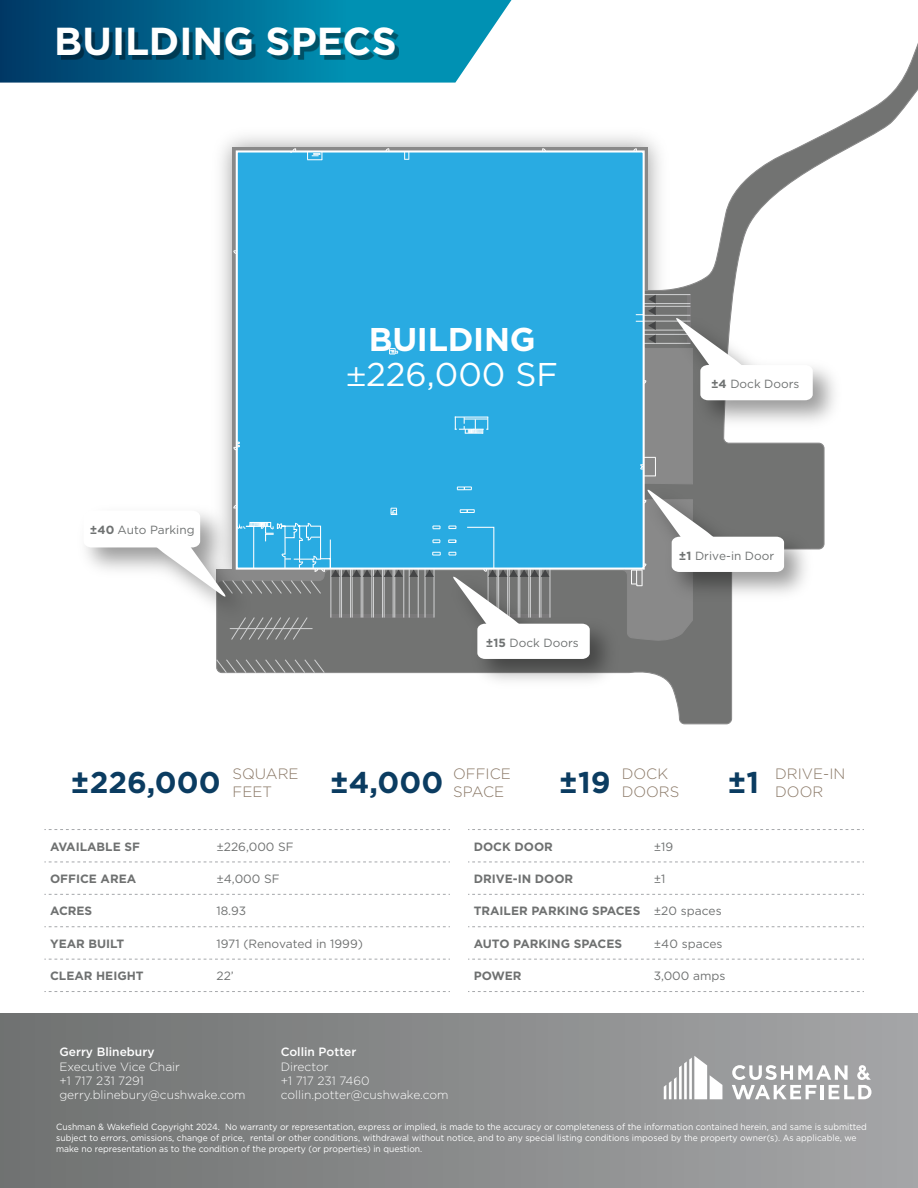
<style>
.page{position:relative;width:918px;height:1188px;background:#fff}
.page>*{position:absolute;margin:0;border:0;box-sizing:border-box;transform-origin:0 0}
.t1{font:700 39px "Gotham";color:#fff}
.t2{font:32.85px/35px "Gotham";color:#fff;text-align:center}
.t3{font:700 30px "Gotham";color:#0b3c61}
.t4{font:300 15px/18px "Gotham";color:#8a7866}
.t5{font:700 12px "Gotham";color:#6f7171}
.t6{font:300 12px/14.4px "Gotham";color:#fff}
.t7{font:12px "Gotham";color:#6f7171}
.t8{font:500 12px "Gotham";color:#fefefe}
.t9{font:11.85px "Gotham";color:#6f7272}
.t10{font:9px/10.8px "Gotham";color:#fff;scale:.95 1}
.s1{font-weight:700}
.s2{font-family:"Myriad Pro"}
.s3{font-weight:400}
</style>
<div class="page">
<svg style="left:216px;top:43px;width:702px;height:682px"></svg>
<hr style="left:331px;top:614px;width:103px;height:3px;background:#7b7a7b">
<hr style="left:687px;top:295px;width:3px;height:49px;background:#7b7a7b">
<hr style="left:331px;top:569px;width:1px;height:49px;background:#d2d3d4">
<hr style="left:340px;top:569px;width:1px;height:49px;background:#d2d3d4">
<hr style="left:341px;top:569px;width:1px;height:49px;background:#d2d3d4">
<hr style="left:350px;top:569px;width:1px;height:49px;background:#d2d3d4">
<hr style="left:352px;top:569px;width:1px;height:49px;background:#d2d3d4">
<hr style="left:361px;top:569px;width:1px;height:49px;background:#d2d3d4">
<hr style="left:363px;top:569px;width:1px;height:49px;background:#d2d3d4">
<hr style="left:372px;top:569px;width:1px;height:49px;background:#d2d3d4">
<hr style="left:373px;top:569px;width:1px;height:49px;background:#d2d3d4">
<hr style="left:382px;top:569px;width:1px;height:49px;background:#d2d3d4">
<hr style="left:384px;top:569px;width:1px;height:49px;background:#d2d3d4">
<hr style="left:393px;top:569px;width:1px;height:49px;background:#d2d3d4">
<hr style="left:395px;top:569px;width:1px;height:49px;background:#d2d3d4">
<hr style="left:404px;top:569px;width:1px;height:49px;background:#d2d3d4">
<hr style="left:409px;top:569px;width:1px;height:49px;background:#d2d3d4">
<hr style="left:418px;top:569px;width:1px;height:49px;background:#d2d3d4">
<hr style="left:425px;top:569px;width:1px;height:49px;background:#d2d3d4">
<hr style="left:434px;top:569px;width:1px;height:49px;background:#d2d3d4">
<hr style="left:642px;top:343px;width:48px;height:1px;background:#d2d3d4">
<hr style="left:642px;top:334px;width:48px;height:1px;background:#d2d3d4">
<hr style="left:642px;top:330px;width:48px;height:1px;background:#d2d3d4">
<hr style="left:642px;top:321px;width:48px;height:1px;background:#d2d3d4">
<hr style="left:642px;top:315px;width:48px;height:1px;background:#d2d3d4">
<hr style="left:642px;top:306px;width:48px;height:1px;background:#d2d3d4">
<hr style="left:642px;top:303px;width:48px;height:1px;background:#d2d3d4">
<hr style="left:642px;top:294px;width:48px;height:1px;background:#d2d3d4">
<svg style="left:216px;top:659px;width:109px;height:14px;background:#7f807f"></svg>
<hr style="left:230px;top:628px;width:83px;height:1px;background:#d2d3d4">
<svg style="left:231px;top:617px;width:77px;height:23px"></svg>
<svg style="left:409px;top:571px;width:9px;height:6px"></svg>
<svg style="left:425px;top:571px;width:9px;height:6px"></svg>
<div style="left:235px;top:149px;width:411px;height:422px;background:#29abe2"></div>
<svg style="left:432px;top:552px;width:9px;height:4px"></svg>
<svg style="left:433px;top:540px;width:8px;height:3px"></svg>
<svg style="left:433px;top:526px;width:8px;height:3px"></svg>
<svg style="left:460px;top:509px;width:15px;height:4px"></svg>
<svg style="left:457px;top:487px;width:15px;height:4px"></svg>
<svg style="left:455px;top:417px;width:33px;height:17px"></svg>
<svg style="left:636px;top:321px;width:20px;height:22px"></svg>
<svg style="left:636px;top:295px;width:20px;height:20px"></svg>
<svg style="left:404px;top:151px;width:6px;height:9px"></svg>
<svg style="left:234px;top:442px;width:6px;height:8px"></svg>
<svg style="left:291px;top:149px;width:5px;height:4px"></svg>
<svg style="left:307px;top:151px;width:16px;height:10px"></svg>
<svg style="left:386px;top:148px;width:4px;height:4px"></svg>
<svg style="left:542px;top:148px;width:4px;height:4px"></svg>
<svg style="left:641px;top:457px;width:15px;height:20px"></svg>
<svg style="left:389px;top:348px;width:9px;height:7px"></svg>
<img style="left:440px;top:564px;width:185px;height:130px">
<svg style="left:448px;top:526px;width:142px;height:133px"></svg>
<img style="left:663px;top:305px;width:185px;height:131px">
<svg style="left:675px;top:317px;width:138px;height:83px"></svg>
<img style="left:634px;top:477px;width:186px;height:130px">
<svg style="left:631px;top:489px;width:153px;height:97px"></svg>
<img style="left:205px;top:497px;width:57px;height:137px">
<svg style="left:85px;top:505px;width:318px;height:93px"></svg>
<div style="left:0;top:1013px;width:918px;height:175px;background:linear-gradient(to right,#6f7171,#a5a6a7)"></div>
<svg style="left:664px;top:1056px;width:58px;height:43px"></svg>
<svg style="left:732px;top:1065px;width:140px;height:34px"></svg>
<svg style="left:44px;top:829px;width:406px;height:1px"></svg>
<svg style="left:44px;top:862px;width:406px;height:1px"></svg>
<svg style="left:44px;top:959px;width:406px;height:1px"></svg>
<svg style="left:44px;top:991px;width:406px;height:1px"></svg>
<svg style="left:44px;top:894px;width:406px;height:1px"></svg>
<svg style="left:44px;top:926px;width:406px;height:1px"></svg>
<svg style="left:468px;top:894px;width:396px;height:1px"></svg>
<svg style="left:468px;top:926px;width:396px;height:1px"></svg>
<svg style="left:468px;top:959px;width:396px;height:1px"></svg>
<svg style="left:468px;top:991px;width:396px;height:1px"></svg>
<svg style="left:468px;top:862px;width:396px;height:1px"></svg>
<svg style="left:468px;top:829px;width:396px;height:1px"></svg>
<svg style="left:0;top:0;width:512px;height:83px;background:#12799d"></svg>
<div style="left:61px;top:32px;width:338px;height:28px;background:#000;opacity:.4"></div>
<h1 class="t1" style="left:54px;top:16px;width:344px">BUILDING SPECS</h1>
<h3 class="t9" style="left:90px;top:522px;width:106px"><span class="s1">±40</span> Auto Parking</h3>
<h2 class="t2" style="left:346px;top:321px;width:213px"><span class="s1">BUILDING </span><span class="s2">±</span>226,000 SF</h2>
<h3 class="t9" style="left:486px;top:635px;width:94px"><span class="s1">±15</span> Dock Doors</h3>
<h3 class="t9" style="left:711px;top:376px;width:90px"><span class="s1">±4</span> Dock Doors</h3>
<h3 class="t9" style="left:679px;top:548px;width:97px"><span class="s1">±1</span> Drive-in Door</h3>
<h3 class="t3" style="left:70px;top:762px;width:230px">±226,000 <sup>SQUARE</sup></h3>
<h3 class="t4" style="left:233px;top:782px;width:41px">FEET</h3>
<h3 class="t3" style="left:330px;top:762px;width:183px">±4,000 <sup>OFFICE</sup></h3>
<h3 class="t4" style="left:453px;top:782px;width:53px">SPACE</h3>
<h3 class="t3" style="left:559px;top:762px;width:53px">±19</h3>
<h3 class="t4" style="left:622px;top:764px;width:59px">DOCK<br>DOORS</h3>
<h3 class="t3" style="left:727px;top:762px;width:33px">±1</h3>
<h3 class="t4" style="left:775px;top:764px;width:72px">DRIVE-IN<br>DOOR</h3>
<h3 class="t5" style="left:50px;top:838px;width:91px">AVAILABLE SF</h3>
<h3 class="t7" style="left:216px;top:839px;width:79px">±226,000 SF</h3>
<h3 class="t5" style="left:50px;top:871px;width:88px">OFFICE AREA</h3>
<h3 class="t7" style="left:216px;top:871px;width:65px">±4,000 SF</h3>
<h3 class="t5" style="left:50px;top:903px;width:44px">ACRES</h3>
<h3 class="t7" style="left:216px;top:903px;width:31px">18.93</h3>
<h3 class="t5" style="left:50px;top:936px;width:76px">YEAR BUILT</h3>
<h3 class="t7" style="left:216px;top:936px;width:148px">1971 (Renovated in 1999)</h3>
<h3 class="t5" style="left:50px;top:968px;width:95px">CLEAR HEIGHT</h3>
<h3 class="t7" style="left:216px;top:968px;width:19px">22’</h3>
<h3 class="t8" style="left:59px;top:1044px;width:97px">Gerry Blinebury</h3>
<h3 class="t6" style="left:59px;top:1059px;width:188px">Executive Vice Chair<br>+1 717 231 7291 gerry.blinebury@cushwake.com</h3>
<h3 class="t8" style="left:281px;top:1044px;width:77px">Collin Potter</h3>
<h3 class="t6" style="left:281px;top:1059px;width:169px">Director<br>+1 717 231 7460 collin.potter@cushwake.com</h3>
<h3 class="t5" style="left:474px;top:838px;width:81px">DOCK DOOR</h3>
<h3 class="t7" style="left:654px;top:839px;width:21px">±19</h3>
<h3 class="t5" style="left:474px;top:871px;width:101px">DRIVE-IN DOOR</h3>
<h3 class="t7" style="left:654px;top:871px;width:13px">±1</h3>
<h3 class="t5" style="left:474px;top:903px;width:250px">TRAILER PARKING SPACES <span class="s3">±20 spaces</span></h3>
<h3 class="t5" style="left:474px;top:936px;width:150px">AUTO PARKING SPACES</h3>
<h3 class="t7" style="left:654px;top:936px;width:70px">±40 spaces</h3>
<h3 class="t5" style="left:474px;top:968px;width:49px">POWER</h3>
<h3 class="t7" style="left:654px;top:968px;width:73px">3,000 amps</h3>
<p class="t10" style="left:56px;top:1122px;width:855px">Cushman &amp; Wakefield Copyright 2024. No warranty or representation, express or implied, is made to the accuracy or completeness of the information contained herein, and same is submitted subject to errors, omissions, change of price, rental or other conditions, withdrawal without notice, and to any special listing conditions imposed by the property owner(s). As applicable, we make no representation as to the condition of the property (or properties) in question.</p>
</div>
